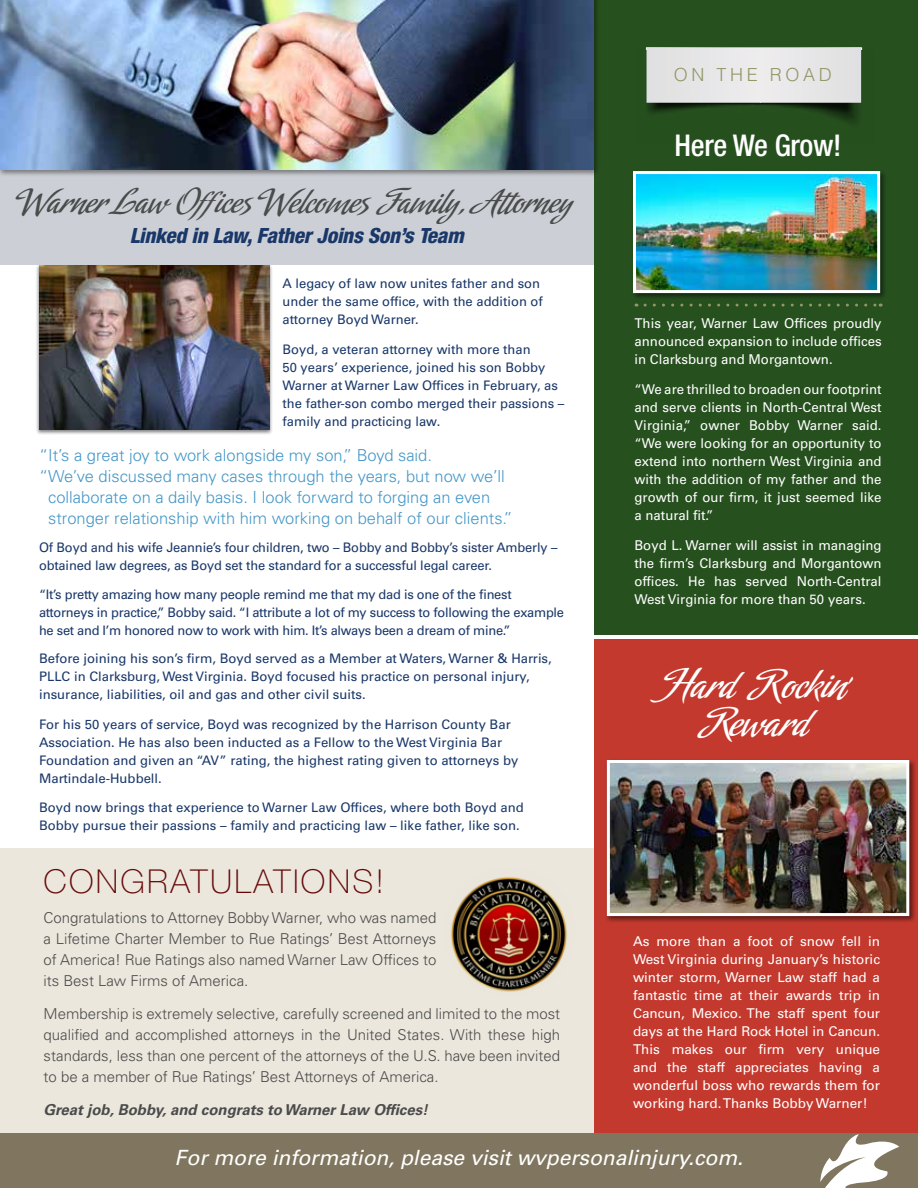
<style>
.page{position:relative;width:918px;height:1188px;background:#fff}
.page>*{position:absolute;margin:0;border:0;box-sizing:border-box;transform-origin:0 0}
.t1{font:45px/37.5px "Amorinda";letter-spacing:-.005em;color:#fff;text-align:center}
.t2{font:37.5px "Amorinda";color:#4a4b4b}
.t3{font:100 33px "Helvetica Neue";letter-spacing:.07em;color:#650908}
.t4{font:500 condensed 30px "Helvetica Neue";letter-spacing:-.01em;color:#fff}
.t5{font:italic 21px "Univers";color:#fff}
.t6{font:italic 800 condensed 21px "Helvetica Neue";letter-spacing:-.01em;color:#193769}
.t7{font:300 18px "Helvetica LT Std";letter-spacing:.2em;color:#939666}
.t8{font:300 16.5px "Univers LT Std";color:#4597c8}
.t9{font:300 15px/21px "Univers LT Std";color:#4a4b4b;text-align:justify}
.t10{font:italic 700 15px "Univers LT Std";color:#4a4b4b}
.t11{font:13.5px/18px "Univers LT Std";color:#fff;text-align:justify}
.t12{font:13.2px/18px "Univers LT Std";color:#193769}
.t13{font:13.2px/18px "Univers LT Std";letter-spacing:-.02em;color:#193769}
</style>
<div class="page">
<div style="left:35px;top:263px;width:238px;height:173px;background:#000;opacity:.5"></div>
<img style="left:39px;top:265px;width:230px;height:165px">
<div style="left:0;top:170px;width:594px;height:95px;background:#cccfd5"></div>
<div style="left:0;top:849px;width:594px;height:339px;background:#ece7dd"></div>
<div style="left:594px;top:0;width:324px;height:635px;background:#27501f"></div>
<div style="left:594px;top:639px;width:324px;height:495px;background:#c3392e"></div>
<div style="left:0;top:1134px;width:918px;height:54px;background:#80765f"></div>
<svg style="left:820px;top:1134px;width:79px;height:54px"></svg>
<svg style="left:645px;top:304px;width:236px;height:3px"></svg>
<div style="left:605px;top:758px;width:311px;height:165px;background:#000;opacity:.52"></div>
<img style="left:611px;top:764px;width:294px;height:148px">
<div style="left:607px;top:760px;width:302px;height:156px;border:3px solid #fff"></div>
<div style="left:631px;top:169px;width:256px;height:131px;background:#000;opacity:.52"></div>
<img style="left:637px;top:175px;width:239px;height:114px">
<div style="left:633px;top:171px;width:247px;height:122px;border:3px solid #fff"></div>
<img style="left:646px;top:47px;width:216px;height:70px">
<div style="left:647px;top:47px;width:214px;height:56px;background:#e6e6e7"></div>
<img style="left:450px;top:876px;width:118px;height:116px">
<div style="left:0;top:0;width:600px;height:178px;background:#000;opacity:.4"></div>
<img style="left:0;top:0;width:594px;height:170px">
<h3 class="t7" style="left:674px;top:64px;width:160px">ON THE ROAD</h3>
<h2 class="t2" style="left:21px;top:181px;width:552px">Warner Law Offices Welcomes Family, Attorney</h2>
<h3 class="t6" style="left:130px;top:223px;width:336px">Linked in Law, Father Joins Son’s Team</h3>
<p class="t12" style="left:283px;top:275px;width:262px">A legacy of law now unites father and son under the same office, with the addition of attorney Boyd Warner.</p>
<p class="t12" style="left:283px;top:341px;width:283px">Boyd, a veteran attorney with more than<br>50 years’ experience, joined his son Bobby Warner at Warner Law Offices in February, as the father-son combo merged their passions – family and practicing law.</p>
<p class="t8" style="left:39px;top:445px;width:395px">“It’s a great joy to work alongside my son,” Boyd said.</p>
<p class="t8" style="left:39px;top:466px;width:467px">“We’ve discussed many cases through the years, but now we’ll</p>
<p class="t8" style="left:48px;top:487px;width:444px">collaborate on a daily basis. I look forward to forging an even</p>
<p class="t8" style="left:48px;top:508px;width:466px">stronger relationship with him working on behalf of our clients.”</p>
<p class="t12" style="left:39px;top:539px;width:520px">Of Boyd and his wife Jeannie’s four children, two – Bobby and Bobby’s sister Amberly – obtained law degrees, as Boyd set the standard for a successful legal career.</p>
<p class="t13" style="left:39px;top:585px;width:527px">“It’s pretty amazing how many people remind me that my dad is one of the finest attorneys in practice,” Bobby said. “I attribute a lot of my success to following the example he set and I’m honored now to work with him. It’s always been a dream of mine.”</p>
<p class="t12" style="left:39px;top:650px;width:514px">Before joining his son’s firm, Boyd served as a Member at Waters, Warner &amp; Harris,<br>PLLC in Clarksburg, West Virginia. Boyd focused his practice on personal injury, insurance, liabilities, oil and gas and other civil suits.</p>
<p class="t12" style="left:39px;top:716px;width:481px">For his 50 years of service, Boyd was recognized by the Harrison County Bar Association. He has also been inducted as a Fellow to the West Virginia Bar Foundation and given an “AV” rating, the highest rating given to attorneys by Martindale-Hubbell.</p>
<p class="t12" style="left:39px;top:798px;width:486px">Boyd now brings that experience to Warner Law Offices, where both Boyd and<br>Bobby pursue their passions – family and practicing law – like father, like son.</p>
<h3 class="t3" style="left:44px;top:863px;width:342px">CONGRATULATIONS!</h3>
<p class="t9" style="left:44px;top:907px;width:394px">Congratulations to Attorney Bobby Warner, who was named a Lifetime Charter Member to Rue Ratings’ Best Attorneys of America! Rue Ratings also named Warner Law Offices to its Best Law Firms of America.</p>
<p class="t9" style="left:44px;top:1003px;width:518px">Membership is extremely selective, carefully screened and limited to the most qualified and accomplished attorneys in the United States. With these high standards, less than one percent of the attorneys of the U.S. have been invited to be a member of Rue Ratings’ Best Attorneys of America.</p>
<p class="t10" style="left:44px;top:1101px;width:386px">Great job, Bobby, and congrats to Warner Law Offices!</p>
<h3 class="t4" style="left:674px;top:127px;width:169px">Here We Grow!</h3>
<p class="t11" style="left:634px;top:315px;width:249px">This year, Warner Law Offices proudly announced expansion to include offices in Clarksburg and Morgantown.</p>
<p class="t11" style="left:634px;top:381px;width:249px">“We are thrilled to broaden our footprint and serve clients in North-Central West Virginia,” owner Bobby Warner said. “We were looking for an opportunity to extend into northern West Virginia and with the addition of my father and the growth of our firm, it just seemed like a natural fit.”</p>
<p class="t11" style="left:634px;top:537px;width:249px">Boyd L. Warner will assist in managing the firm’s Clarksburg and Morgantown offices. He has served North-Central West Virginia for more than 50 years.</p>
<h1 class="t1" style="left:663px;top:667px;width:192px">Hard Rockin’<br>Reward</h1>
<p class="t11" style="left:633px;top:933px;width:249px">As more than a foot of snow fell in West Virginia during January’s historic winter storm, Warner Law staff had a fantastic time at their awards trip in Cancun, Mexico. The staff spent four days at the Hard Rock Hotel in Cancun.<br>This makes our firm very unique and the staff appreciates having a wonderful boss who rewards them for working hard. Thanks Bobby Warner!</p>
<h3 class="t5" style="left:175px;top:1144px;width:570px">For more information, please visit wvpersonalinjury.com.</h3>
</div>
